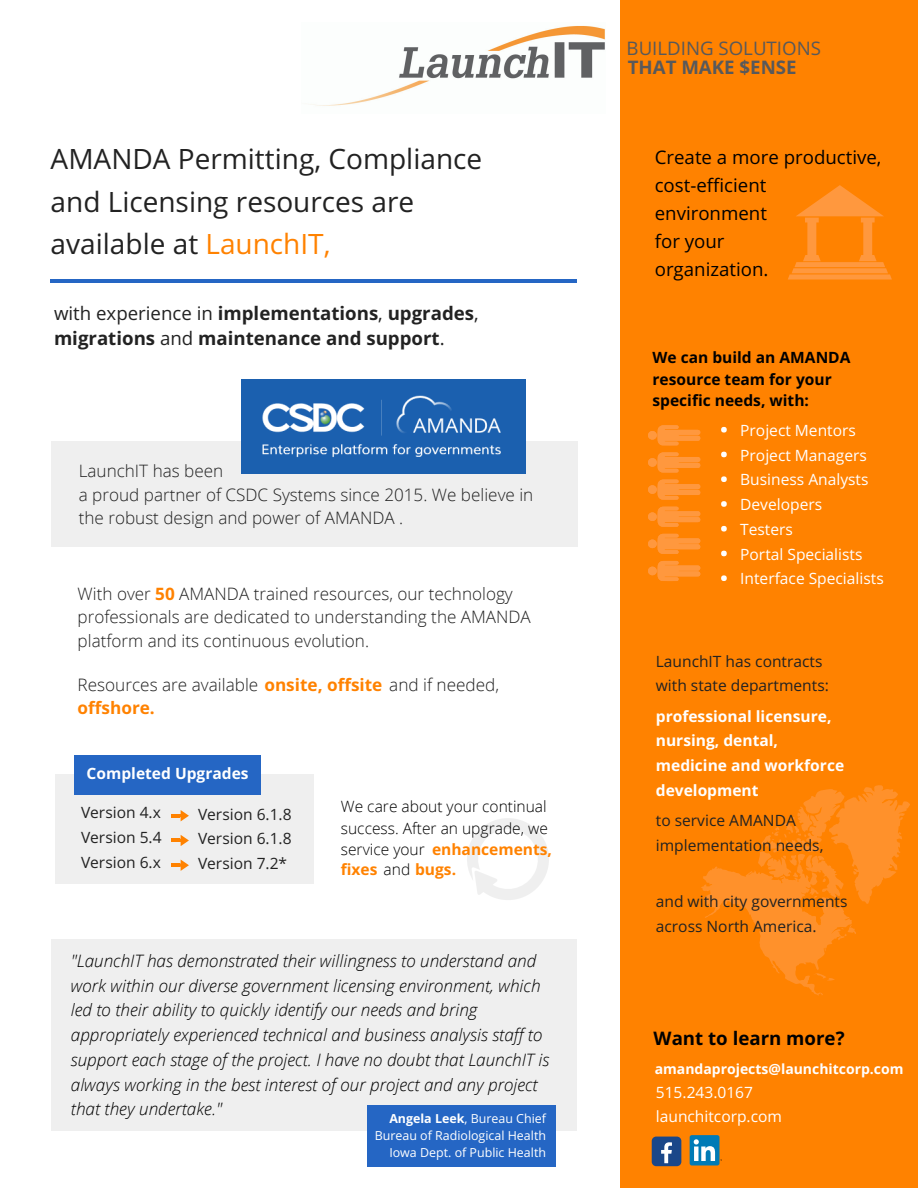
<style>
.page{position:relative;width:918px;height:1188px;background:#fff}
.page>*{position:absolute;margin:0;border:0;box-sizing:border-box;transform-origin:0 0}
.t1{font:28.05px/42.8px "Open Sans";color:#222}
.t2{font:700 18.75px/25.8px "Open Sans";color:#222}
.t3{font:18.75px/28.2px "Open Sans";color:#000}
.t4{font:18.75px "Open Sans";color:#58595b}
.t5{font:700 18.75px "Open Sans";color:#000}
.t6{font:700 18.75px "Open Sans";color:#58595b}
.t7{font:300 17.25px/23.7px "Open Sans";color:#222}
.t8{font:italic 300 17.1px/24.8px "Open Sans";color:#000}
.t9{font:300 17.1px/23.7px "Open Sans";color:#222}
.t10{font:700 17.1px "Open Sans";color:#ff8200}
.t11{font:15.6px/24.8px "Open Sans";color:#222}
.t12{font:15.6px/24.8px "Open Sans";color:#fff}
.t13{font:300 15.6px/21px "Open Sans";color:#000}
.t14{font:700 15.6px/24.8px "Open Sans";color:#fff}
.t15{font:700 15.6px/21.3px "Open Sans";color:#000}
.t16{font:700 13.95px "Open Sans";color:#fff}
.t17{font:12.45px/16.8px "Open Sans";color:#fff;text-align:right}
.s1{color:#ff8200}
.s2{font-weight:400}
.s3{font-weight:700;color:#ff8200}
.s4{font-weight:700}
</style>
<div class="page">
<div style="left:620px;top:0;width:298px;height:1188px;background:#ff8200"></div>
<img style="left:310px;top:26px;width:295px;height:80px">
<div style="left:652px;top:1137px;width:29px;height:29px;background:#1a4789;border-radius:5px"></div>
<svg style="left:661px;top:1142px;width:11px;height:21px"></svg>
<div style="left:690px;top:1135px;width:29px;height:31px;background:#007bb6;border-radius:2px"></div>
<svg style="left:694px;top:1139px;width:28px;height:22px"></svg>
<hr style="left:51px;top:279px;width:526px;height:3px;background:#2566c4">
<svg style="left:701px;top:785px;width:209px;height:211px"></svg>
<svg style="left:788px;top:185px;width:104px;height:95px"></svg>
<svg style="left:721px;top:427px;width:6px;height:6px"></svg>
<svg style="left:721px;top:452px;width:6px;height:5px"></svg>
<svg style="left:721px;top:476px;width:6px;height:6px"></svg>
<svg style="left:721px;top:501px;width:6px;height:6px"></svg>
<svg style="left:721px;top:526px;width:6px;height:6px"></svg>
<svg style="left:721px;top:551px;width:6px;height:5px"></svg>
<svg style="left:721px;top:575px;width:6px;height:6px"></svg>
<svg style="left:648px;top:561px;width:52px;height:20px"></svg>
<div style="left:648px;top:567px;width:9px;height:8px;background:#ff983e;border-radius:50%"></div>
<svg style="left:648px;top:534px;width:52px;height:20px"></svg>
<div style="left:648px;top:540px;width:9px;height:8px;background:#ff983e;border-radius:50%"></div>
<svg style="left:657px;top:507px;width:43px;height:20px"></svg>
<div style="left:648px;top:512px;width:9px;height:9px;background:#ff983e;border-radius:50%"></div>
<svg style="left:657px;top:480px;width:43px;height:20px"></svg>
<div style="left:648px;top:485px;width:9px;height:9px;background:#ff983e;border-radius:50%"></div>
<svg style="left:657px;top:452px;width:43px;height:21px"></svg>
<div style="left:648px;top:458px;width:9px;height:9px;background:#ff983e;border-radius:50%"></div>
<svg style="left:657px;top:425px;width:43px;height:20px"></svg>
<div style="left:648px;top:431px;width:9px;height:9px;background:#ff983e;border-radius:50%"></div>
<div style="left:52px;top:939px;width:525px;height:192px;background:#efefef"></div>
<div style="left:367px;top:1105px;width:189px;height:62px;background:#2566c4"></div>
<div style="left:55px;top:774px;width:259px;height:109px;background:#efefef"></div>
<svg style="left:171px;top:810px;width:18px;height:11px"></svg>
<svg style="left:171px;top:835px;width:18px;height:11px"></svg>
<svg style="left:171px;top:860px;width:18px;height:11px"></svg>
<div style="left:74px;top:755px;width:187px;height:39px;background:#2566c4"></div>
<svg style="left:467px;top:818px;width:82px;height:82px"></svg>
<div style="left:52px;top:441px;width:526px;height:106px;background:#efefef"></div>
<img style="left:242px;top:379px;width:283px;height:95px">
<h1 class="t1" style="left:51px;top:137px;width:433px">AMANDA Permitting, Compliance and Licensing resources are available at <span class="s1">LaunchIT,</span></h1>
<p class="t2" style="left:54px;top:299px;width:426px"><span class="s2">with experience in</span> implementations<span class="s2">,</span> upgrades<span class="s2">, </span>migrations <span class="s2">and</span> maintenance and support<span class="s2">.</span></p>
<p class="t9" style="left:79px;top:459px;width:146px">LaunchIT has been</p>
<p class="t9" style="left:79px;top:482px;width:456px">a proud partner of CSDC Systems since 2015. We believe in the robust design and power of AMANDA .</p>
<p class="t9" style="left:78px;top:581px;width:455px">With over <span class="s1">3</span> AMANDA trained resources, our technology professionals are dedicated to understanding the AMANDA platform and its continuous evolution.</p>
<p class="t10" style="left:155px;top:581px;width:21px">50</p>
<p class="t7" style="left:78px;top:672px;width:423px">Resources are available <span class="s3">onsite, offsite</span> and if needed, <span class="s3">offshore.</span></p>
<p class="t14" style="left:87px;top:761px;width:164px">Completed Upgrades</p>
<p class="t11" style="left:81px;top:800px;width:82px;text-align:justify">Version 4.x Version 5.4<br>Version 6.x</p>
<p class="t11" style="left:198px;top:801px;width:95px;text-align:justify">Version 6.1.8<br>Version 6.1.8<br>Version 7.2*</p>
<p class="t13" style="left:341px;top:796px;width:213px">We care about your continual success. After an upgrade, we service your <span class="s3">enhancements, fixes a</span>an<span class="s3">d bugs.</span></p>
<p class="t8" style="left:71px;top:948px;width:480px">"LaunchIT has demonstrated their willingness to understand and work within our diverse government licensing environment, which led to their ability to quickly identify our needs and bring appropriately experienced technical and business analysis staff to support each stage of the project. I have no doubt that LaunchIT is always working in the best interest of our project and any project that they undertake."</p>
<p class="t17" style="left:375px;top:1110px;width:173px"><span class="s4">Angela Leek</span>, Bureau Chief<br>Bureau of Radiological Health<br>Iowa Dept. of Public Health</p>
<p class="t4" style="left:627px;top:35px;width:196px">BUILDING SOLUTIONS</p>
<p class="t6" style="left:628px;top:54px;width:170px">THAT MAKE $ENSE</p>
<p class="t3" style="left:655px;top:143px;width:228px">Create a more productive, cost-efficient environment<br>for your<br>organization.</p>
<p class="t15" style="left:652px;top:347px;width:200px">We can build an AMANDA resource team for your specific needs, with:</p>
<p class="t12" style="left:740px;top:417px;width:145px">Project Mentors<br>Project Managers<br>Business Analysts<br>Developers<br>Testers<br>Portal Specialists<br>Interface Specialists</p>
<p class="t11" style="left:656px;top:648px;width:175px">LaunchIT has contracts with state departments:</p>
<p class="t14" style="left:656px;top:703px;width:190px">professional licensure, nursing, dental, medicine and workforce development</p>
<p class="t11" style="left:656px;top:808px;width:169px">to service AMANDA implementation needs,</p>
<p class="t11" style="left:656px;top:889px;width:193px">and with city governments across North America.</p>
<p class="t5" style="left:654px;top:1025px;width:192px">Want to learn more?</p>
<p class="t16" style="left:655px;top:1060px;width:250px">amandaprojects@launchitcorp.com</p>
<p class="t12" style="left:656px;top:1080px;width:128px;line-height:23.7px">515.243.0167 launchitcorp.com</p>
</div>
